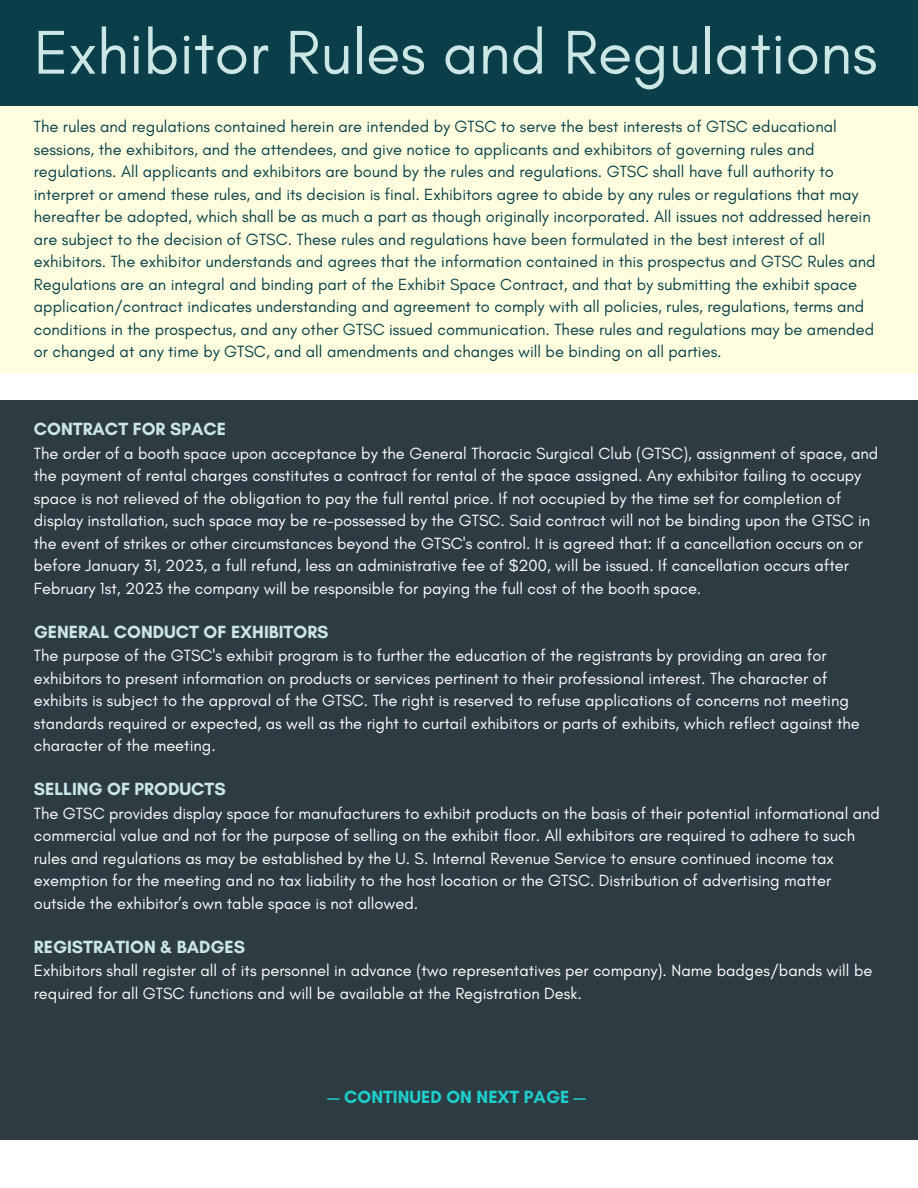
<style>
.page{position:relative;width:918px;height:1188px;background:#fff}
.page>*{position:absolute;margin:0;border:0;box-sizing:border-box;transform-origin:0 0}
.t1{font:63px "Glacial Indifference";color:#cae6e5}
.t2{font:700 18px "Glacial Indifference";color:#cae6e5}
.t3{font:700 18px "Glacial Indifference";color:#1ececa}
.t4{font:16.5px/22.5px "Glacial Indifference";color:#fff}
.t5{font:16.5px/22.5px "Glacial Indifference";color:#0a3e48}
</style>
<div class="page">
<div style="left:0;top:400px;width:918px;height:739px;background:#2d3b43"></div>
<div style="left:0;top:106px;width:918px;height:267px;background:#ffffe0"></div>
<div style="left:0;top:0;width:918px;height:106px;background:#0a3e48"></div>
<h1 class="t1" style="left:34px;top:14px;width:845px">Exhibitor Rules and Regulations</h1>
<p class="t5" style="left:34px;top:115px;width:843px">The rules and regulations contained herein are intended by GTSC to serve the best interests of GTSC educational sessions, the exhibitors, and the attendees, and give notice to applicants and exhibitors of governing rules and regulations. All applicants and exhibitors are bound by the rules and regulations. GTSC shall have full authority to interpret or amend these rules, and its decision is final. Exhibitors agree to abide by any rules or regulations that may hereafter be adopted, which shall be as much a part as though originally incorporated. All issues not addressed herein are subject to the decision of GTSC. These rules and regulations have been formulated in the best interest of all exhibitors. The exhibitor understands and agrees that the information contained in this prospectus and GTSC Rules and Regulations are an integral and binding part of the Exhibit Space Contract, and that by submitting the exhibit space application/contract indicates understanding and agreement to comply with all policies, rules, regulations, terms and conditions in the prospectus, and any other GTSC issued communication. These rules and regulations may be amended or changed at any time by GTSC, and all amendments and changes will be binding on all parties.</p>
<p class="t2" style="left:34px;top:418px;width:194px">CONTRACT FOR SPACE</p>
<p class="t4" style="left:34px;top:442px;width:846px">The order of a booth space upon acceptance by the General Thoracic Surgical Club (GTSC), assignment of space, and the payment of rental charges constitutes a contract for rental of the space assigned. Any exhibitor failing to occupy space is not relieved of the obligation to pay the full rental price. If not occupied by the time set for completion of display installation, such space may be re-possessed by the GTSC. Said contract will not be binding upon the GTSC in the event of strikes or other circumstances beyond the GTSC's control. It is agreed that: If a cancellation occurs on or before January 31, 2023, a full refund, less an administrative fee of $200, will be issued. If cancellation occurs after February 1st, 2023 the company will be responsible for paying the full cost of the booth space.</p>
<p class="t2" style="left:34px;top:620px;width:296px">GENERAL CONDUCT OF EXHIBITORS</p>
<p class="t4" style="left:34px;top:644px;width:828px">The purpose of the GTSC's exhibit program is to further the education of the registrants by providing an area for exhibitors to present information on products or services pertinent to their professional interest. The character of exhibits is subject to the approval of the GTSC. The right is reserved to refuse applications of concerns not meeting standards required or expected, as well as the right to curtail exhibitors or parts of exhibits, which reflect against the character of the meeting.</p>
<p class="t2" style="left:34px;top:778px;width:193px">SELLING OF PRODUCTS</p>
<p class="t4" style="left:34px;top:802px;width:848px">The GTSC provides display space for manufacturers to exhibit products on the basis of their potential informational and commercial value and not for the purpose of selling on the exhibit floor. All exhibitors are required to adhere to such rules and regulations as may be established by the U. S. Internal Revenue Service to ensure continued income tax exemption for the meeting and no tax liability to the host location or the GTSC. Distribution of advertising matter outside the exhibitor’s own table space is not allowed.</p>
<p class="t2" style="left:34px;top:935px;width:213px">REGISTRATION &amp; BADGES</p>
<p class="t4" style="left:34px;top:959px;width:840px">Exhibitors shall register all of its personnel in advance (two representatives per company). Name badges/bands will be required for all GTSC functions and will be available at the Registration Desk.</p>
<p class="t3" style="left:328px;top:1086px;width:260px">— CONTINUED ON NEXT PAGE —</p>
</div>
